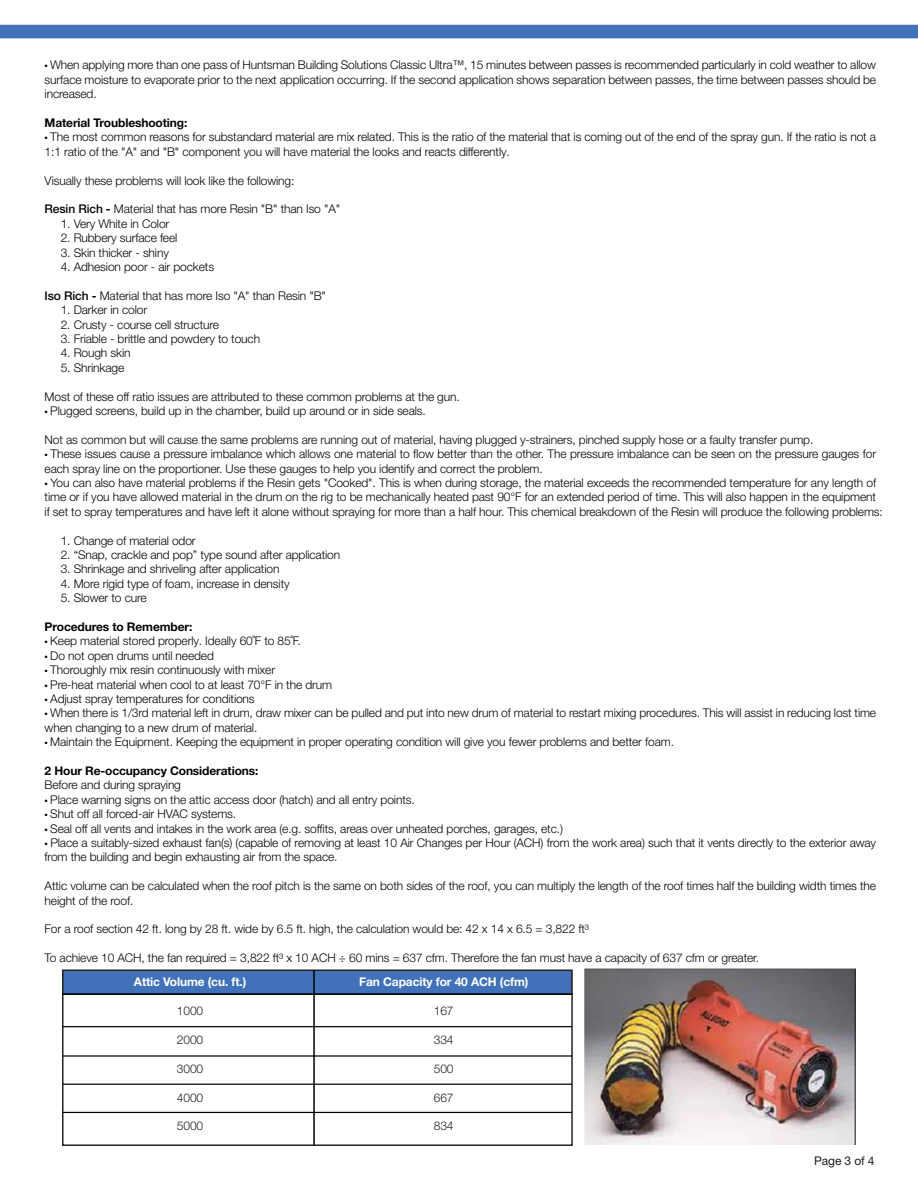
<style>
.page{position:relative;width:918px;height:1188px;background:#fff}
.page>*{position:absolute;margin:0;border:0;box-sizing:border-box;transform-origin:0 0}
.t1{font:300 12px/14.4px "Helvetica Neue LT Pro";letter-spacing:-.01em;color:#050504}
.t2{font:700 12px "Helvetica Neue LT Pro";letter-spacing:-.01em;color:#050504}
.t3{font:700 12px "Helvetica Neue LT Pro";letter-spacing:-.01em;color:#fff}
.t4{font:300 12px "Helvetica Neue LT Pro";letter-spacing:-.01em;color:#231f20}
.t5{font:12px "Helvetica Neue LT Pro";letter-spacing:-.01em;color:#231f20}
.s1{font-family:"Myriad Pro";font-weight:400}
.s2{font-weight:500}
.s3{font-weight:700}
</style>
<div class="page">
<svg style="left:0;top:24px;width:918px;height:14px;background:#4b78bb"></svg>
<div style="left:62px;top:970px;width:511px;height:25px;background:#4171b8;border:2px solid #231f20"></div>
<div style="left:62px;top:994px;width:511px;height:152px;border:1px solid #000001"></div>
<hr style="left:63px;top:1026px;width:509px;height:1px;background:#000001">
<hr style="left:63px;top:1055px;width:509px;height:2px;background:#000001">
<hr style="left:63px;top:1084px;width:509px;height:1px;background:#000001">
<hr style="left:63px;top:1112px;width:509px;height:1px;background:#000001">
<hr style="left:313px;top:970px;width:2px;height:175px;background:#000001">
<img style="left:584px;top:969px;width:271px;height:176px">
<p class="t1" style="left:45px;top:58px;width:833px;text-align:justify"><span class="s1">•</span> When applying more than one pass of Huntsman Building Solutions Classic Ultra™, 15 minutes between passes is recommended particularly in cold weather to allow surface moisture to evaporate prior to the next application occurring. If the second application shows separation between passes, the time between passes should be increased.</p>
<p class="t2" style="left:45px;top:115px;width:144px">Material Troubleshooting:</p>
<p class="t1" style="left:45px;top:130px;width:833px"><span class="s1">•</span> The most common reasons for substandard material are mix related. This is the ratio of the material that is coming out of the end of the spray gun. If the ratio is not a<br>1:1 ratio of the "A" and "B" component you will have material the looks and reacts differently.</p>
<p class="t1" style="left:45px;top:173px;width:251px">Visually these problems will look like the following:</p>
<p class="t1" style="left:45px;top:202px;width:297px"><span class="s2">Resin Rich</span> <span class="s3">-</span> Material that has more Resin "B" than Iso "A"</p>
<p class="t1" style="left:61px;top:216px;width:110px">1. Very White in Color</p>
<p class="t1" style="left:61px;top:230px;width:118px">2. Rubbery surface feel</p>
<p class="t1" style="left:61px;top:245px;width:110px">3. Skin thicker - shiny</p>
<p class="t1" style="left:61px;top:259px;width:155px">4. Adhesion poor - air pockets</p>
<p class="t1" style="left:45px;top:288px;width:283px"><span class="s2">Iso Rich</span> <span class="s3">-</span> Material that has more Iso "A" than Resin "B"</p>
<p class="t1" style="left:61px;top:302px;width:88px">1. Darker in color</p>
<p class="t1" style="left:61px;top:317px;width:160px">2. Crusty - course cell structure</p>
<p class="t1" style="left:61px;top:331px;width:201px">3. Friable - brittle and powdery to touch</p>
<p class="t1" style="left:61px;top:346px;width:71px">4. Rough skin</p>
<p class="t1" style="left:61px;top:360px;width:65px">5. Shrinkage</p>
<p class="t1" style="left:45px;top:389px;width:417px">Most of these off ratio issues are attributed to these common problems at the gun.</p>
<p class="t1" style="left:45px;top:403px;width:383px"><span class="s1">•</span> Plugged screens, build up in the chamber, build up around or in side seals.</p>
<p class="t1" style="left:45px;top:432px;width:770px">Not as common but will cause the same problems are running out of material, having plugged y-strainers, pinched supply hose or a faulty transfer pump.</p>
<p class="t1" style="left:45px;top:446px;width:833px"><span class="s1">•</span> These issues cause a pressure imbalance which allows one material to flow better than the other. The pressure imbalance can be seen on the pressure gauges for each spray line on the proportioner. Use these gauges to help you identify and correct the problem.</p>
<p class="t1" style="left:45px;top:475px;width:840px"><span class="s1">•</span> You can also have material problems if the Resin gets "Cooked". This is when during storage, the material exceeds the recommended temperature for any length of time or if you have allowed material in the drum on the rig to be mechanically heated past 90°F for an extended period of time. This will also happen in the equipment if set to spray temperatures and have left it alone without spraying for more than a half hour. This chemical breakdown of the Resin will produce the following problems:</p>
<p class="t1" style="left:61px;top:533px;width:137px">1. Change of material odor</p>
<p class="t1" style="left:61px;top:547px;width:281px">2. “Snap, crackle and pop” type sound after application</p>
<p class="t1" style="left:61px;top:562px;width:220px">3. Shrinkage and shriveling after application</p>
<p class="t1" style="left:61px;top:576px;width:230px">4. More rigid type of foam, increase in density</p>
<p class="t1" style="left:61px;top:590px;width:88px">5. Slower to cure</p>
<p class="t2" style="left:45px;top:619px;width:149px">Procedures to Remember:</p>
<p class="t1" style="left:45px;top:634px;width:258px"><span class="s1">•</span> Keep material stored properly. Ideally 60˚F to 85˚F.</p>
<p class="t1" style="left:45px;top:648px;width:171px"><span class="s1">•</span> Do not open drums until needed</p>
<p class="t1" style="left:45px;top:662px;width:232px"><span class="s1">•</span> Thoroughly mix resin continuously with mixer</p>
<p class="t1" style="left:45px;top:677px;width:289px"><span class="s1">•</span> Pre-heat material when cool to at least 70°F in the drum</p>
<p class="t1" style="left:45px;top:691px;width:212px"><span class="s1">•</span> Adjust spray temperatures for conditions</p>
<p class="t1" style="left:45px;top:706px;width:833px"><span class="s1">•</span> When there is 1/3rd material left in drum, draw mixer can be pulled and put into new drum of material to restart mixing procedures. This will assist in reducing lost time when changing to a new drum of material.</p>
<p class="t1" style="left:45px;top:734px;width:631px"><span class="s1">•</span> Maintain the Equipment. Keeping the equipment in proper operating condition will give you fewer problems and better foam.</p>
<p class="t2" style="left:45px;top:763px;width:215px">2 Hour Re-occupancy Considerations:</p>
<p class="t1" style="left:45px;top:778px;width:138px">Before and during spraying</p>
<p class="t1" style="left:45px;top:792px;width:372px"><span class="s1">•</span> Place warning signs on the attic access door (hatch) and all entry points.</p>
<p class="t1" style="left:45px;top:806px;width:193px"><span class="s1">•</span> Shut off all forced-air HVAC systems.</p>
<p class="t1" style="left:45px;top:821px;width:520px"><span class="s1">•</span> Seal off all vents and intakes in the work area (e.g. soffits, areas over unheated porches, garages, etc.)</p>
<p class="t1" style="left:45px;top:835px;width:833px"><span class="s1">•</span> Place a suitably-sized exhaust fan(s) (capable of removing at least 10 Air Changes per Hour (ACH) from the work area) such that it vents directly to the exterior away from the building and begin exhausting air from the space.</p>
<p class="t1" style="left:45px;top:878px;width:833px">Attic volume can be calculated when the roof pitch is the same on both sides of the roof, you can multiply the length of the roof times half the building width times the height of the roof.</p>
<p class="t1" style="left:45px;top:922px;width:546px">For a roof section 42 ft. long by 28 ft. wide by 6.5 ft. high, the calculation would be: 42 x 14 x 6.5 = 3,822 ft³</p>
<p class="t1" style="left:45px;top:950px;width:716px">To achieve 10 ACH, the fan required = 3,822 ft³ x 10 ACH ÷ 60 mins = 637 cfm. Therefore the fan must have a capacity of 637 cfm or greater.</p>
<p class="t3" style="left:134px;top:975px;width:114px">Attic Volume (cu. ft.)</p>
<p class="t4" style="left:177px;top:1004px;width:28px">1000</p>
<p class="t4" style="left:177px;top:1032px;width:28px">2000</p>
<p class="t4" style="left:177px;top:1061px;width:28px">3000</p>
<p class="t4" style="left:177px;top:1090px;width:28px">4000</p>
<p class="t4" style="left:177px;top:1119px;width:28px">5000</p>
<p class="t3" style="left:359px;top:975px;width:171px">Fan Capacity for 40 ACH (cfm)</p>
<p class="t4" style="left:434px;top:1004px;width:21px">167</p>
<p class="t4" style="left:434px;top:1032px;width:21px">334</p>
<p class="t4" style="left:434px;top:1061px;width:21px">500</p>
<p class="t4" style="left:434px;top:1090px;width:21px">667</p>
<p class="t4" style="left:434px;top:1119px;width:21px">834</p>
<p class="t5" style="left:814px;top:1153px;width:62px">Page 3 of 4</p>
</div>
